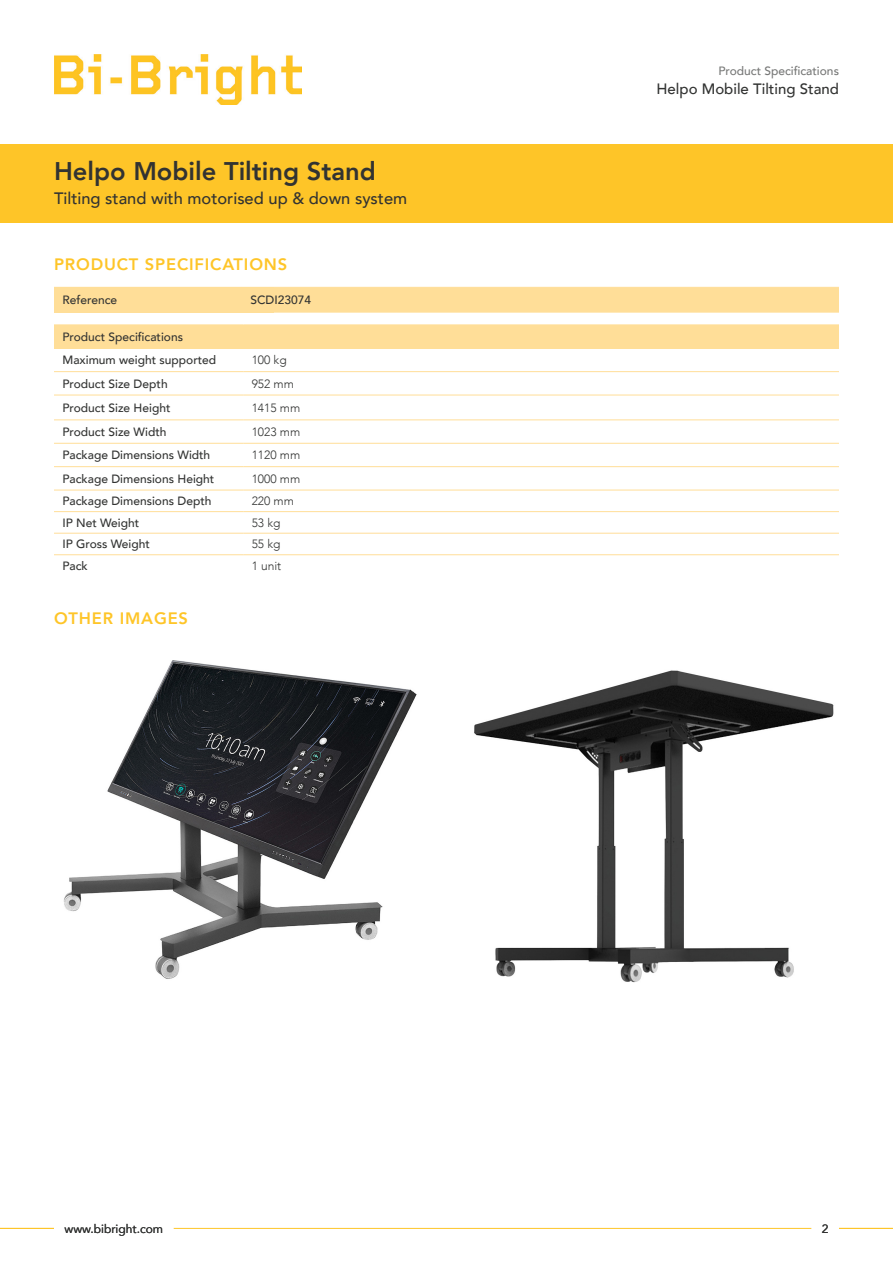
<style>
.page{position:relative;width:893px;height:1263px;background:#fff}
.page>*{position:absolute;margin:0;border:0;box-sizing:border-box;transform-origin:0 0}
.t1{font:800 25.5px "Avenir";color:#323332}
.t2{font:500 16.5px "Avenir";color:#323332}
.t3{font:800 16.5px "Avenir";letter-spacing:.05em;color:#fec528}
.t4{font:500 15px "Avenir";color:#323332}
.t5{font:500 12px "Avenir";color:#323332}
.t6{font:300 12px "Avenir";color:#323332}
.t7{font:500 12px "Avenir";color:#777877}
.t8{font:12px "Avenir";color:#323332}
</style>
<div class="page">
<img style="left:54px;top:54px;width:247px;height:51px">
<hr style="left:174px;top:1228px;width:637px;height:1px;background:#fec528">
<hr style="left:839px;top:1228px;width:54px;height:1px;background:#fec528">
<hr style="left:0;top:1228px;width:54px;height:1px;background:#fec528">
<div style="left:0;top:144px;width:893px;height:78px;background:#fec528"></div>
<img style="left:63px;top:660px;width:354px;height:319px">
<img style="left:474px;top:670px;width:360px;height:312px">
<div style="left:54px;top:325px;width:785px;height:23px;background:#ffde98"></div>
<hr style="left:54px;top:324px;width:189px;height:1px;background:#ffde98">
<hr style="left:243px;top:324px;width:596px;height:1px;background:#ffde98">
<hr style="left:54px;top:348px;width:189px;height:1px;background:#ffde98">
<hr style="left:243px;top:348px;width:596px;height:1px;background:#ffde98">
<hr style="left:54px;top:371px;width:189px;height:1px;background:#ffde98">
<hr style="left:243px;top:371px;width:596px;height:1px;background:#ffde98">
<hr style="left:54px;top:395px;width:189px;height:1px;background:#ffde98">
<hr style="left:243px;top:395px;width:596px;height:1px;background:#ffde98">
<hr style="left:54px;top:419px;width:189px;height:1px;background:#ffde98">
<hr style="left:243px;top:419px;width:596px;height:1px;background:#ffde98">
<hr style="left:54px;top:443px;width:189px;height:1px;background:#ffde98">
<hr style="left:243px;top:443px;width:596px;height:1px;background:#ffde98">
<hr style="left:54px;top:466px;width:189px;height:1px;background:#ffde98">
<hr style="left:54px;top:511px;width:189px;height:1px;background:#ffde98">
<hr style="left:243px;top:511px;width:596px;height:1px;background:#ffde98">
<hr style="left:54px;top:533px;width:189px;height:1px;background:#ffde98">
<hr style="left:243px;top:466px;width:596px;height:1px;background:#ffde98">
<hr style="left:54px;top:490px;width:189px;height:1px;background:#ffde98">
<hr style="left:243px;top:490px;width:596px;height:1px;background:#ffde98">
<hr style="left:243px;top:533px;width:596px;height:1px;background:#ffde98">
<hr style="left:54px;top:554px;width:189px;height:1px;background:#ffde98">
<hr style="left:243px;top:554px;width:596px;height:1px;background:#ffde98">
<div style="left:54px;top:288px;width:785px;height:24px;background:#ffde98"></div>
<hr style="left:54px;top:287px;width:188px;height:1px;background:#ffde98">
<hr style="left:242px;top:287px;width:155px;height:1px;background:#ffde98">
<hr style="left:397px;top:287px;width:442px;height:1px;background:#ffde98">
<hr style="left:54px;top:312px;width:188px;height:1px;background:#ffde98">
<hr style="left:242px;top:312px;width:155px;height:1px;background:#ffde98">
<hr style="left:397px;top:312px;width:442px;height:1px;background:#ffde98">
<p class="t1" style="left:54px;top:151px;width:323px">Helpo Mobile Tilting Stand</p>
<p class="t2" style="left:54px;top:184px;width:355px">Tilting stand with motorised up &amp; down system</p>
<p class="t3" style="left:54px;top:251px;width:235px">PRODUCT SPECIFICATIONS</p>
<p class="t5" style="left:63px;top:290px;width:56px">Reference</p>
<p class="t5" style="left:250px;top:290px;width:62px">SCDI23074</p>
<p class="t5" style="left:63px;top:326px;width:122px">Product Specifications</p>
<p class="t5" style="left:63px;top:350px;width:155px">Maximum weight supported</p>
<p class="t6" style="left:252px;top:353px;width:36px">100 kg</p>
<p class="t5" style="left:63px;top:373px;width:107px">Product Size Depth</p>
<p class="t6" style="left:252px;top:376px;width:44px">952 mm</p>
<p class="t5" style="left:63px;top:397px;width:110px">Product Size Height</p>
<p class="t6" style="left:252px;top:401px;width:50px">1415 mm</p>
<p class="t5" style="left:63px;top:421px;width:106px">Product Size Width</p>
<p class="t6" style="left:252px;top:425px;width:50px">1023 mm</p>
<p class="t5" style="left:63px;top:445px;width:149px">Package Dimensions Width</p>
<p class="t6" style="left:252px;top:448px;width:50px">1120 mm</p>
<p class="t5" style="left:63px;top:468px;width:153px">Package Dimensions Height</p>
<p class="t6" style="left:252px;top:471px;width:50px">1000 mm</p>
<p class="t5" style="left:63px;top:491px;width:150px">Package Dimensions Depth</p>
<p class="t6" style="left:252px;top:494px;width:44px">220 mm</p>
<p class="t5" style="left:63px;top:512px;width:78px">IP Net Weight</p>
<p class="t6" style="left:252px;top:516px;width:30px">53 kg</p>
<p class="t5" style="left:63px;top:534px;width:89px">IP Gross Weight</p>
<p class="t6" style="left:252px;top:537px;width:30px">55 kg</p>
<p class="t5" style="left:63px;top:555px;width:27px">Pack</p>
<p class="t6" style="left:252px;top:559px;width:31px">1 unit</p>
<p class="t3" style="left:54px;top:605px;width:136px">OTHER IMAGES</p>
<p class="t7" style="left:718px;top:60px;width:122px">Product Specifications</p>
<p class="t4" style="left:656px;top:76px;width:184px">Helpo Mobile Tilting Stand</p>
<p class="t8" style="left:64px;top:1219px;width:100px">www.bibright.com</p>
<p class="t8" style="left:822px;top:1219px;width:8px">2</p>
</div>
